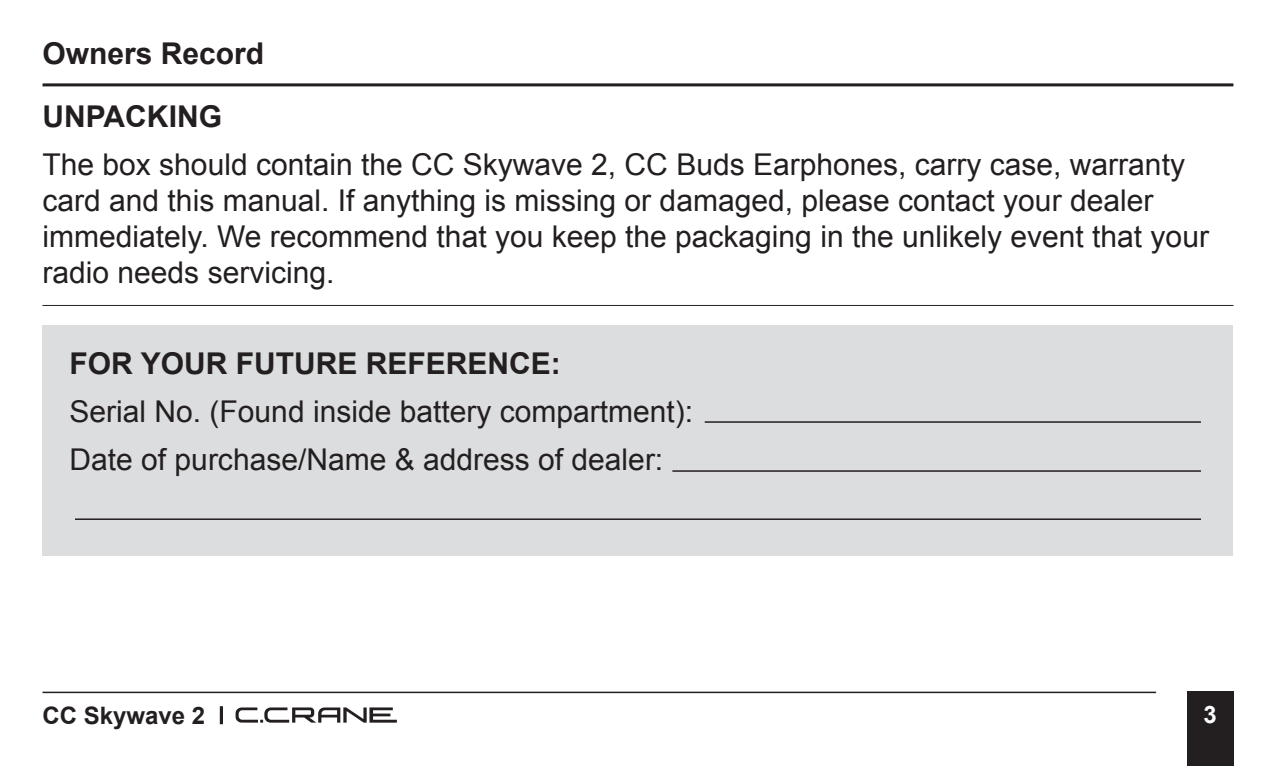
<style>
.page{position:relative;width:1276px;height:766px;background:#fff}
.page>*{position:absolute;margin:0;border:0;box-sizing:border-box;transform-origin:0 0}
.t1{font:30px/36px "Arial";color:#231f20}
.t2{font:700 30px "Arial";color:#231f20}
.t3{font:700 24px "Arial";color:#231f20}
.t4{font:700 24px "Arial";color:#fff}
</style>
<div class="page">
<div style="left:1187px;top:691px;width:46px;height:74px;background:#231f20"></div>
<hr style="left:43px;top:691px;width:1113px;height:2px;background:#231f20">
<svg style="left:235px;top:707px;width:162px;height:15px"></svg>
<hr style="left:220px;top:706px;width:3px;height:18px;background:#231f20">
<hr style="left:43px;top:83px;width:1190px;height:3px;background:#231f20">
<hr style="left:43px;top:305px;width:1190px;height:1px;background:#231f20">
<div style="left:43px;top:325px;width:1190px;height:230px;background:#dcdddf"></div>
<hr style="left:704px;top:421px;width:497px;height:1px;background:#231f20">
<hr style="left:672px;top:470px;width:529px;height:1px;background:#231f20">
<hr style="left:75px;top:518px;width:1126px;height:2px;background:#231f20">
<p class="t2" style="left:43px;top:34px;width:223px">Owners Record</p>
<p class="t2" style="left:43px;top:96px;width:181px">UNPACKING</p>
<p class="t1" style="left:43px;top:146px;width:1168px">The box should contain the CC Skywave 2, CC Buds Earphones, carry case, warranty card and this manual. If anything is missing or damaged, please contact your dealer immediately. We recommend that you keep the packaging in the unlikely event that your radio needs servicing.</p>
<p class="t2" style="left:70px;top:344px;width:493px">FOR YOUR FUTURE REFERENCE:</p>
<p class="t1" style="left:70px;top:394px;width:625px">Serial No. (Found inside battery compartment):</p>
<p class="t1" style="left:70px;top:442px;width:595px">Date of purchase/Name &amp; address of dealer:</p>
<p class="t3" style="left:43px;top:699px;width:164px">CC Skywave 2</p>
<p class="t4" style="left:1203px;top:698px;width:15px">3</p>
</div>
